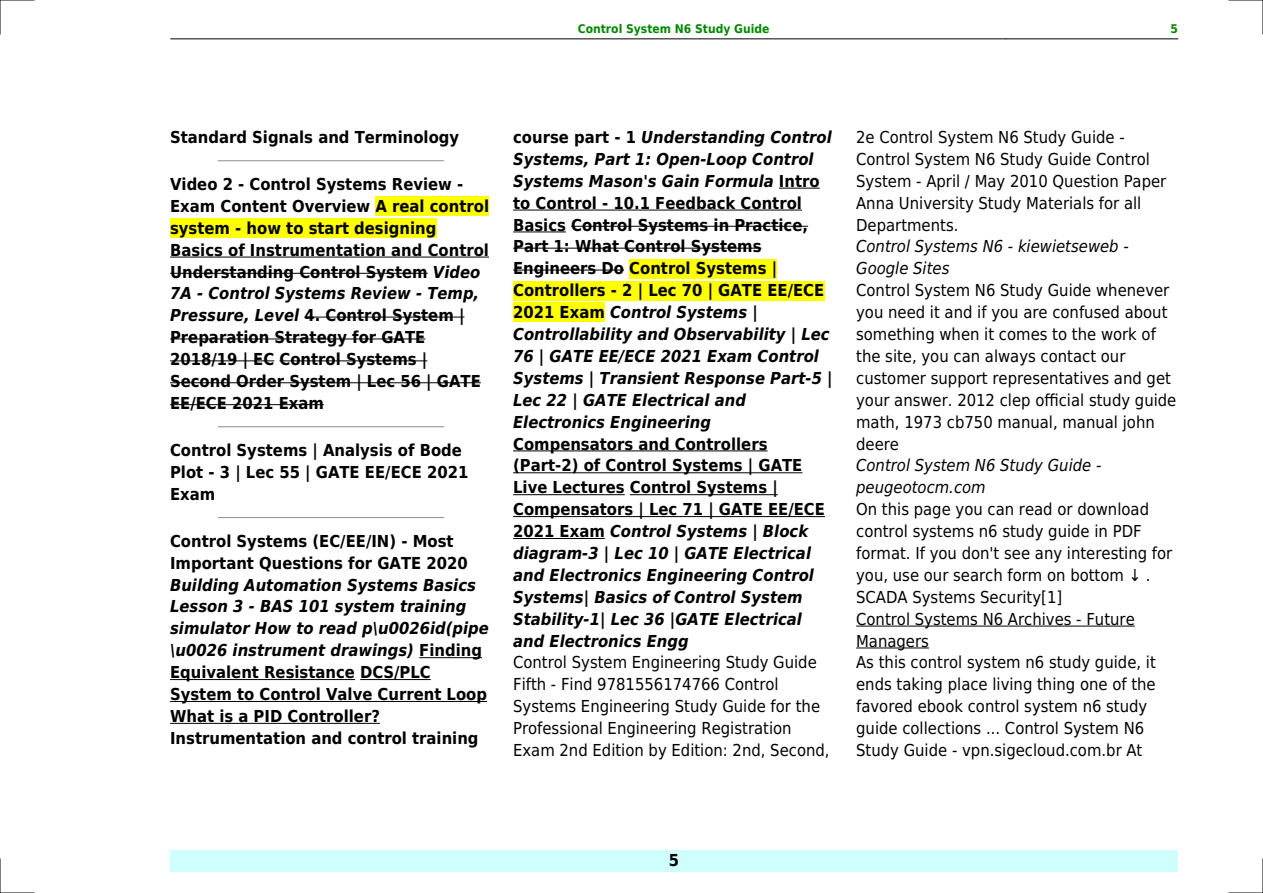
<style>
.page{position:relative;width:1263px;height:893px;background:#fff}
.page>*{position:absolute;margin:0;border:0;box-sizing:border-box;transform-origin:0 0}
.t1{font:16.5px/21.9px "DejaVu Sans Condensed";color:#000}
.t2{font:700 16.5px/21.9px "DejaVu Sans Condensed";color:#000}
.t3{font:italic 700 16.5px/21.9px "DejaVu Sans Condensed";color:#000}
.t4{font:italic 16.5px/21.9px "DejaVu Sans Condensed";color:#000}
.t5{font:700 12px "DejaVu Sans Condensed";color:#080}
.s1{font-style:italic}
.s2{font-style:normal}
</style>
<div class="page">
<hr style="left:170px;top:39px;width:171px;height:1px;background:#000">
<hr style="left:341px;top:39px;width:665px;height:1px;background:#000">
<hr style="left:1006px;top:39px;width:172px;height:1px;background:#000">
<div style="left:170px;top:850px;width:1008px;height:22px;background:#cffffc"></div>
<hr style="left:218px;top:160px;width:226px;height:1px;background:#999">
<div style="left:375px;top:197px;width:114px;height:19px;background:#ff0"></div>
<div style="left:170px;top:218px;width:266px;height:20px;background:#ff0"></div>
<hr style="left:170px;top:257px;width:319px;height:1px;background:#000">
<hr style="left:170px;top:273px;width:258px;height:1px;background:#000">
<hr style="left:304px;top:317px;width:160px;height:1px;background:#000">
<hr style="left:170px;top:339px;width:255px;height:1px;background:#000">
<hr style="left:170px;top:360px;width:104px;height:1px;background:#000">
<hr style="left:279px;top:360px;width:148px;height:1px;background:#000">
<hr style="left:170px;top:382px;width:311px;height:1px;background:#000">
<hr style="left:170px;top:404px;width:154px;height:1px;background:#000">
<hr style="left:218px;top:426px;width:226px;height:1px;background:#999">
<hr style="left:218px;top:517px;width:226px;height:1px;background:#999">
<hr style="left:419px;top:657px;width:63px;height:1px;background:#000">
<hr style="left:170px;top:679px;width:185px;height:1px;background:#000">
<hr style="left:360px;top:679px;width:71px;height:1px;background:#000">
<hr style="left:170px;top:701px;width:317px;height:1px;background:#000">
<hr style="left:170px;top:723px;width:210px;height:1px;background:#000">
<hr style="left:779px;top:188px;width:41px;height:1px;background:#000">
<hr style="left:513px;top:210px;width:289px;height:1px;background:#000">
<hr style="left:513px;top:232px;width:53px;height:1px;background:#000">
<hr style="left:571px;top:226px;width:237px;height:1px;background:#000">
<hr style="left:513px;top:248px;width:248px;height:1px;background:#000">
<hr style="left:513px;top:270px;width:111px;height:1px;background:#000">
<div style="left:629px;top:259px;width:148px;height:19px;background:#ff0"></div>
<div style="left:513px;top:281px;width:311px;height:19px;background:#ff0"></div>
<div style="left:513px;top:303px;width:92px;height:19px;background:#ff0"></div>
<hr style="left:513px;top:451px;width:254px;height:1px;background:#000">
<hr style="left:513px;top:472px;width:289px;height:1px;background:#000">
<hr style="left:513px;top:494px;width:112px;height:1px;background:#000">
<hr style="left:630px;top:494px;width:148px;height:1px;background:#000">
<hr style="left:513px;top:516px;width:312px;height:1px;background:#000">
<hr style="left:513px;top:538px;width:92px;height:1px;background:#000">
<hr style="left:856px;top:626px;width:279px;height:1px;background:#000">
<hr style="left:856px;top:648px;width:73px;height:1px;background:#000">
<hr style="left:0;top:0;width:34px;height:1px;background:#000">
<hr style="left:1229px;top:0;width:34px;height:1px;background:#000">
<hr style="left:0;top:892px;width:34px;height:1px;background:#000">
<hr style="left:1229px;top:892px;width:34px;height:1px;background:#000">
<hr style="left:0;top:0;width:1px;height:34px;background:#000">
<hr style="left:0;top:859px;width:1px;height:34px;background:#000">
<hr style="left:1262px;top:0;width:1px;height:34px;background:#000">
<hr style="left:1262px;top:859px;width:1px;height:34px;background:#000">
<p class="t5" style="left:578px;top:21px;width:193px">Control System N6 Study Guide</p>
<p class="t5" style="left:1170px;top:21px;width:9px">5</p>
<p class="t2" style="left:170px;top:126px;width:291px">Standard Signals and Terminology</p>
<p class="t2" style="left:170px;top:173px;width:320px">Video 2 - Control Systems Review -<br>Exam Content Overview A real control system - how to start designing<br>Basics of Instrumentation and Control<br>Understanding Control System <span class="s1">Video<br>7A - Control Systems Review - Temp,<br>Pressure, Level</span> 4. Control System |<br>Preparation Strategy for GATE<br>2018/19 | EC Control Systems |<br>Second Order System | Lec 56 | GATE<br>EE/ECE 2021 Exam</p>
<p class="t2" style="left:170px;top:439px;width:300px">Control Systems | Analysis of Bode<br>Plot - 3 | Lec 55 | GATE EE/ECE 2021<br>Exam</p>
<p class="t2" style="left:170px;top:530px;width:299px">Control Systems (EC/EE/IN) - Most<br>Important Questions for GATE 2020</p>
<p class="t2" style="left:170px;top:574px;width:320px"><span class="s1">Building Automation Systems Basics Lesson 3 - BAS 101 system training simulator How to read p\u0026id(pipe \u0026 instrument drawings)</span> Finding Equivalent Resistance DCS/PLC System to Control Valve Current Loop What is a PID Controller?<br>Instrumentation and control training</p>
<p class="t3" style="left:513px;top:126px;width:321px"><span class="s2">course part - 1</span> Understanding Control Systems, Part 1: Open-Loop Control Systems Mason's Gain Formula <span class="s2">Intro to Control - 10.1 Feedback Control Basics Control Systems in Practice, Part 1: What Control Systems Engineers Do Control Systems | Controllers - 2 | Lec 70 | GATE EE/ECE 2021 Exam</span> Control Systems | Controllability and Observability | Lec 76 | GATE EE/ECE 2021 Exam Control Systems | Transient Response Part-5 | Lec 22 | GATE Electrical and Electronics Engineering</p>
<p class="t3" style="left:513px;top:433px;width:313px"><span class="s2">Compensators and Controllers (Part-2) of Control Systems | GATE Live Lectures Control Systems | Compensators | Lec 71 | GATE EE/ECE 2021 Exam</span> Control Systems | Block diagram-3 | Lec 10 | GATE Electrical and Electronics Engineering Control Systems| Basics of Control System Stability-1| Lec 36 |GATE Electrical and Electronics Engg</p>
<p class="t1" style="left:513px;top:652px;width:318px">Control System Engineering Study Guide Fifth - Find 9781556174766 Control Systems Engineering Study Guide for the Professional Engineering Registration Exam 2nd Edition by Edition: 2nd, Second,</p>
<p class="t1" style="left:856px;top:126px;width:312px">2e Control System N6 Study Guide -<br>Control System N6 Study Guide Control<br>System - April / May 2010 Question Paper<br>Anna University Study Materials for all<br>Departments.</p>
<p class="t4" style="left:856px;top:236px;width:274px">Control Systems N6 - kiewietseweb -<br>Google Sites</p>
<p class="t1" style="left:856px;top:280px;width:322px">Control System N6 Study Guide whenever you need it and if you are confused about something when it comes to the work of the site, you can always contact our customer support representatives and get your answer. 2012 clep official study guide math, 1973 cb750 manual, manual john deere</p>
<p class="t4" style="left:856px;top:455px;width:247px">Control System N6 Study Guide - peugeotocm.com</p>
<p class="t1" style="left:856px;top:498px;width:318px">On this page you can read or download control systems n6 study guide in PDF format. If you don't see any interesting for you, use our search form on bottom</p>
<p class="t1" style="left:1146px;top:564px;width:6px">.</p>
<p class="t1" style="left:856px;top:586px;width:301px">SCADA Systems Security[1]<br>Control Systems N6 Archives - Future Managers<br>As this control system n6 study guide, it ends taking place living thing one of the favored ebook control system n6 study guide collections ... Control System N6<br>Study Guide - vpn.sigecloud.com.br At</p>
<p class="t2" style="left:669px;top:850px;width:12px">5</p>
</div>
